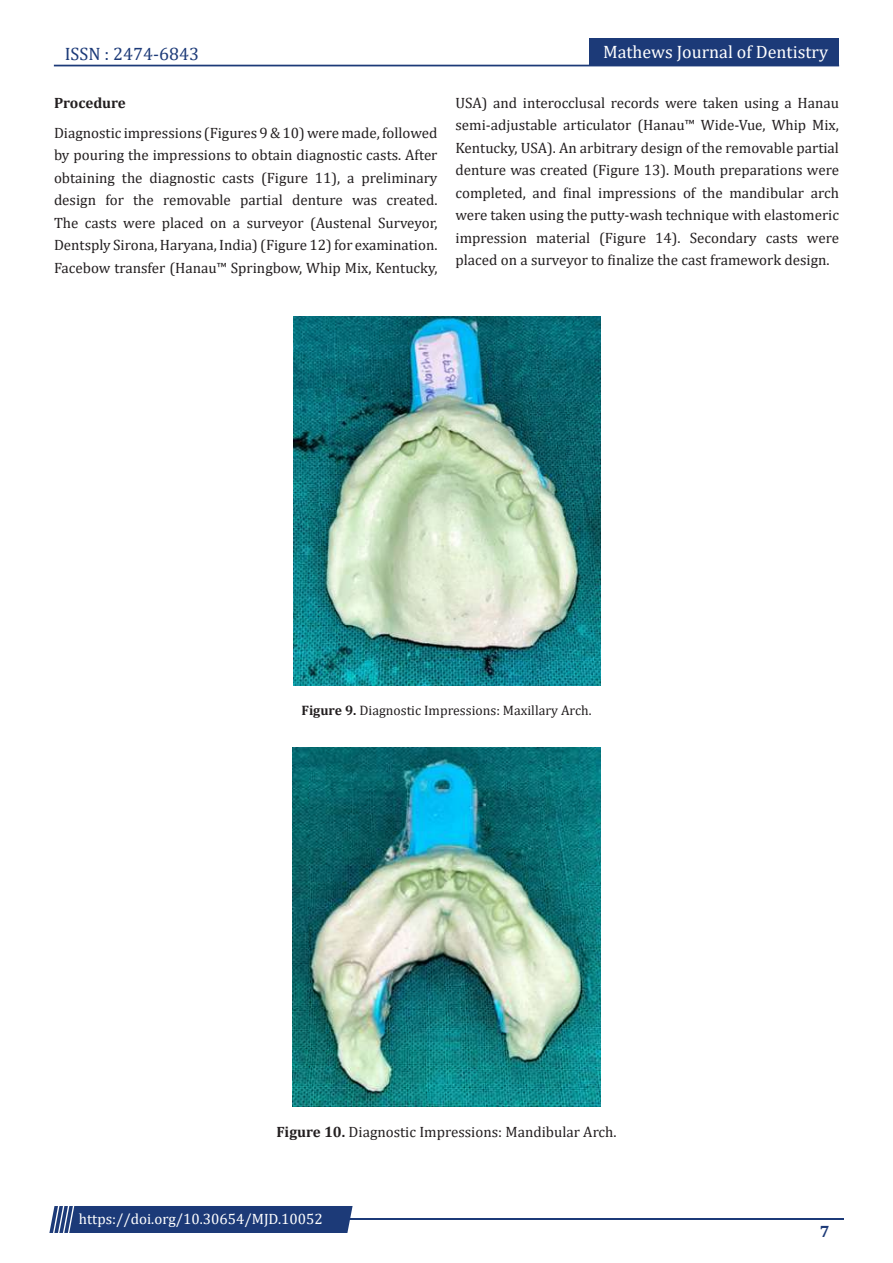
<style>
.page{position:relative;width:893px;height:1263px;background:#fff}
.page>*{position:absolute;margin:0;border:0;box-sizing:border-box;transform-origin:0 0}
.t1{font:18px "Cambria";color:#fff}
.t2{font:18px "Cambria";color:#1c3a78}
.t3{font:700 16.5px "Cambria";color:#1c3a78}
.t4{font:15px/22.5px "Cambria";color:#231f20;text-align:justify}
.t5{font:15px "Cambria";color:#fff}
.t6{font:700 15px "Cambria";color:#231f20}
.t7{font:13.65px "Cambria";color:#231f20}
.s1{font-weight:700}
</style>
<div class="page">
<div style="left:54px;top:65px;width:785px;height:1px;border:1px solid #1c3a78"></div>
<div style="left:589px;top:39px;width:250px;height:27px;background:#1c3a78"></div>
<hr style="left:310px;top:1219px;width:534px;height:1px;background:#1c3a78">
<div style="left:49px;top:1206px;width:304px;height:27px;background:#1c3a78"></div>
<img style="left:293px;top:316px;width:307px;height:370px">
<img style="left:293px;top:747px;width:308px;height:360px">
<p class="t2" style="left:65px;top:43px;width:136px">ISSN : 2474-6843</p>
<p class="t6" style="left:54px;top:92px;width:73px">Procedure</p>
<p class="t4" style="left:54px;top:121px;width:385px">Diagnostic impressions (Figures 9 &amp; 10) were made, followed by pouring the impressions to obtain diagnostic casts. After obtaining the diagnostic casts (Figure 11), a preliminary design for the removable partial denture was created.<br>The casts were placed on a surveyor (Austenal Surveyor, Dentsply Sirona, Haryana, India) (Figure 12) for examination.<br>Facebow transfer (Hanau™ Springbow, Whip Mix, Kentucky,</p>
<p class="t1" style="left:603px;top:41px;width:227px">Mathews Journal of Dentistry</p>
<p class="t4" style="left:455px;top:91px;width:385px">USA) and interocclusal records were taken using a Hanau semi-adjustable articulator (Hanau™ Wide-Vue, Whip Mix, Kentucky, USA). An arbitrary design of the removable partial denture was created (Figure 13). Mouth preparations were completed, and final impressions of the mandibular arch were taken using the putty-wash technique with elastomeric impression material (Figure 14). Secondary casts were placed on a surveyor to finalize the cast framework design.</p>
<p class="t7" style="left:301px;top:702px;width:292px"><span class="s1">Figure 9.</span> Diagnostic Impressions: Maxillary Arch.</p>
<p class="t4" style="left:276px;top:1120px;width:342px"><span class="s1">Figure 10.</span> Diagnostic Impressions: Mandibular Arch.</p>
<p class="t5" style="left:79px;top:1210px;width:245px">https://doi.org/10.30654/MJD.10052</p>
<p class="t3" style="left:820px;top:1220px;width:11px">7</p>
</div>
